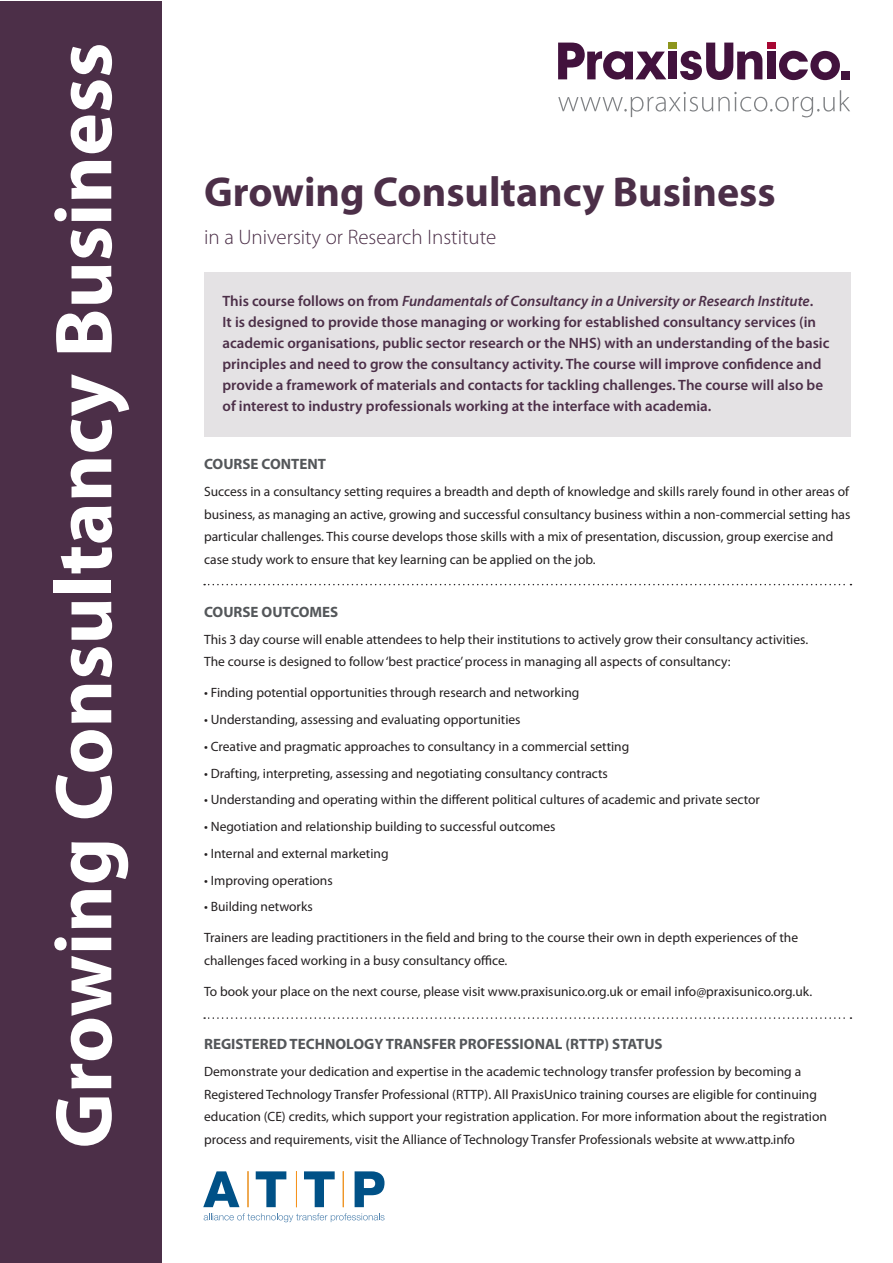
<style>
.page{position:relative;width:893px;height:1263px;background:#fff}
.page>*{position:absolute;margin:0;border:0;box-sizing:border-box;transform-origin:0 0}
.t1{font:700 81.3px "Myriad Pro";color:#fff}
.t2{font:700 42px "Myriad Pro";color:#4c2f48}
.t3{font:300 21px "Myriad Pro";color:#4c2f48}
.t4{font:600 15px/21px "Myriad Pro";color:#4c2f48}
.t5{font:700 15px "Myriad Pro";color:#54575a}
.t6{font:13.5px/22.5px "Myriad Pro";color:#231f20}
.s1{font-style:italic}
</style>
<div class="page">
<div style="left:204px;top:272px;width:646px;height:165px;background:#e4e2e4"></div>
<svg style="left:558px;top:43px;width:108px;height:37px"></svg>
<div style="left:668px;top:43px;width:9px;height:6px;background:#8d951d"></div>
<div style="left:668px;top:52px;width:9px;height:27px;background:#42123d"></div>
<svg style="left:680px;top:43px;width:82px;height:37px"></svg>
<div style="left:767px;top:43px;width:9px;height:6px;background:#a60733"></div>
<div style="left:767px;top:52px;width:9px;height:27px;background:#42123d"></div>
<svg style="left:779px;top:51px;width:61px;height:29px"></svg>
<div style="left:842px;top:71px;width:8px;height:8px;background:#42123d"></div>
<svg style="left:558px;top:90px;width:292px;height:27px"></svg>
<svg style="left:203px;top:1171px;width:36px;height:36px"></svg>
<svg style="left:256px;top:1171px;width:30px;height:36px"></svg>
<svg style="left:304px;top:1171px;width:31px;height:36px"></svg>
<svg style="left:355px;top:1171px;width:29px;height:36px"></svg>
<hr style="left:248px;top:1171px;width:1px;height:36px;background:#f7931d">
<hr style="left:296px;top:1171px;width:1px;height:36px;background:#f7931d">
<hr style="left:343px;top:1171px;width:1px;height:36px;background:#f7931d">
<svg style="left:204px;top:1213px;width:181px;height:9px"></svg>
<div style="left:0;top:1px;width:162px;height:1262px;background:#4c2f48"></div>
<svg style="left:204px;top:584px;width:647px;height:1px"></svg>
<svg style="left:204px;top:1017px;width:647px;height:2px"></svg>
<h1 class="t1" style="left:38px;top:1148px;width:1107px;rotate:-90deg">Growing Consultancy Business</h1>
<h2 class="t2" style="left:204px;top:168px;width:573px">Growing Consultancy Business</h2>
<h3 class="t3" style="left:204px;top:226px;width:294px">in a University or Research Institute</h3>
<p class="t4" style="left:223px;top:290px;width:608px">This course follows on from <span class="s1">Fundamentals of Consultancy in a University or Research Institute</span>.<br>It is designed to provide those managing or working for established consultancy services (in academic organisations, public sector research or the NHS) with an understanding of the basic principles and need to grow the consultancy activity. The course will improve confidence and provide a framework of materials and contacts for tackling challenges. The course will also be of interest to industry professionals working at the interface with academia.</p>
<p class="t5" style="left:204px;top:456px;width:123px">COURSE CONTENT</p>
<p class="t6" style="left:204px;top:480px;width:648px">Success in a consultancy setting requires a breadth and depth of knowledge and skills rarely found in other areas of business, as managing an active, growing and successful consultancy business within a non-commercial setting has particular challenges. This course develops those skills with a mix of presentation, discussion, group exercise and case study work to ensure that key learning can be applied on the job.</p>
<p class="t5" style="left:204px;top:603px;width:136px">COURSE OUTCOMES</p>
<p class="t6" style="left:204px;top:628px;width:606px">This 3 day course will enable attendees to help their institutions to actively grow their consultancy activities.<br>The course is designed to follow ‘best practice’ process in managing all aspects of consultancy:</p>
<p class="t6" style="left:204px;top:682px;width:377px">• Finding potential opportunities through research and networking</p>
<p class="t6" style="left:204px;top:708px;width:318px">• Understanding, assessing and evaluating opportunities</p>
<p class="t6" style="left:204px;top:735px;width:427px">• Creative and pragmatic approaches to consultancy in a commercial setting</p>
<p class="t6" style="left:204px;top:762px;width:405px">• Drafting, interpreting, assessing and negotiating consultancy contracts</p>
<p class="t6" style="left:204px;top:789px;width:557px">• Understanding and operating within the different political cultures of academic and private sector</p>
<p class="t6" style="left:204px;top:815px;width:353px">• Negotiation and relationship building to successful outcomes</p>
<p class="t6" style="left:204px;top:842px;width:186px">• Internal and external marketing</p>
<p class="t6" style="left:204px;top:869px;width:130px">• Improving operations</p>
<p class="t6" style="left:204px;top:896px;width:110px">• Building networks</p>
<p class="t6" style="left:204px;top:927px;width:595px">Trainers are leading practitioners in the field and bring to the course their own in depth experiences of the challenges faced working in a busy consultancy office.</p>
<p class="t6" style="left:204px;top:980px;width:609px">To book your place on the next course, please visit www.praxisunico.org.uk or email info@praxisunico.org.uk.</p>
<p class="t5" style="left:204px;top:1036px;width:460px">REGISTERED TECHNOLOGY TRANSFER PROFESSIONAL (RTTP) STATUS</p>
<p class="t6" style="left:204px;top:1060px;width:624px">Demonstrate your dedication and expertise in the academic technology transfer profession by becoming a<br>Registered Technology Transfer Professional (RTTP). All PraxisUnico training courses are eligible for continuing education (CE) credits, which support your registration application. For more information about the registration</p>
<p class="t6" style="left:204px;top:1128px;width:592px">process and requirements, visit the Alliance of Technology Transfer Professionals website at www.attp.info</p>
</div>
